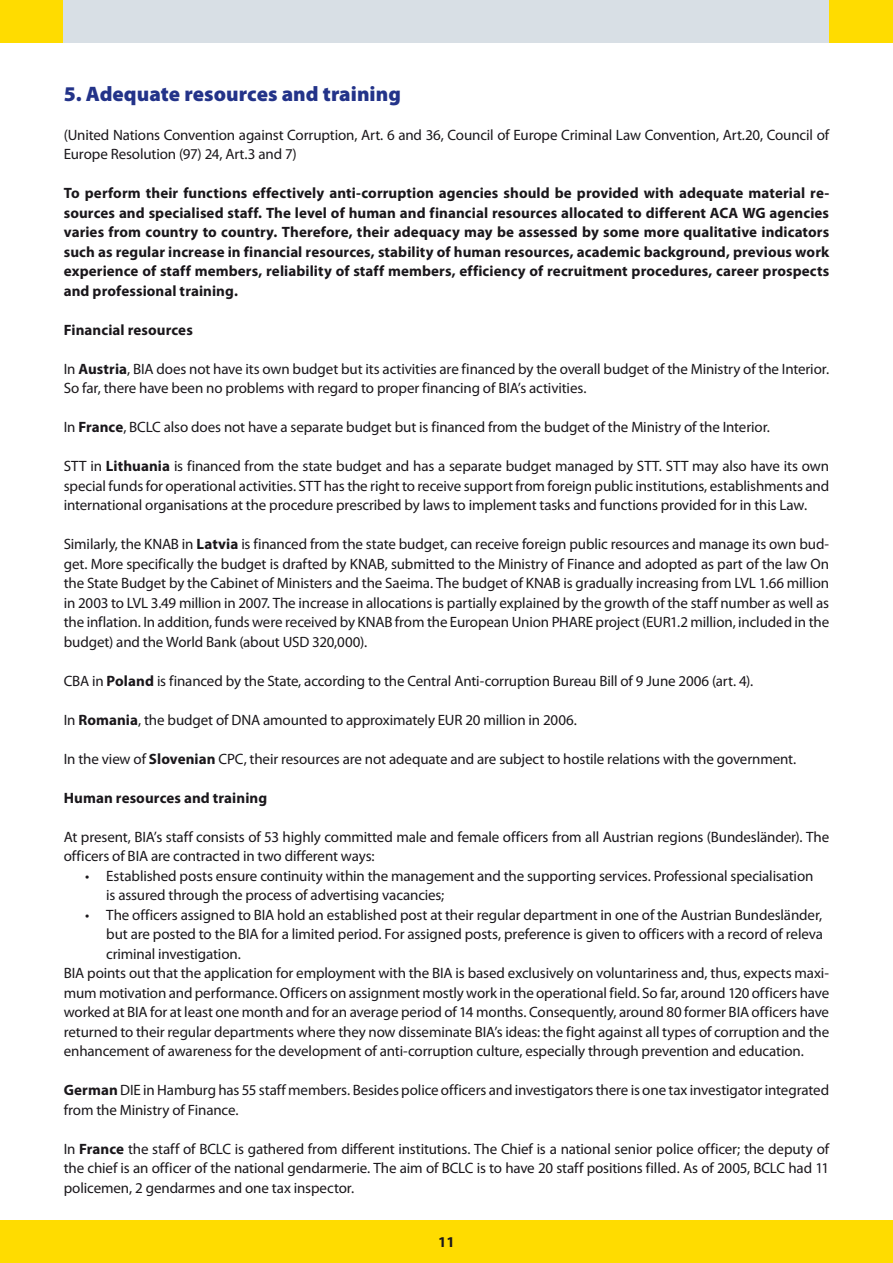
<style>
.page{position:relative;width:893px;height:1263px;background:#fff}
.page>*{position:absolute;margin:0;border:0;box-sizing:border-box;transform-origin:0 0}
.t1{font:900 21px "Myriad Pro";color:#233389}
.t2{font:15px/19.5px "Myriad Pro";letter-spacing:-.01em;color:#1a171b}
.t3{font:700 15px/19.5px "Myriad Pro";letter-spacing:.005em;color:#1a171b;text-align:justify}
.s1{font-weight:700}
</style>
<div class="page">
<div style="left:0;top:0;width:893px;height:43px;background:#ffdc00"></div>
<div style="left:0;top:1220px;width:893px;height:43px;background:#ffdc00"></div>
<div style="left:64px;top:0;width:765px;height:43px;background:#d8dfe5"></div>
<h1 class="t1" style="left:64px;top:80px;width:339px">5. Adequate resources and training</h1>
<p class="t2" style="left:64px;top:125px;width:767px">(United Nations Convention against Corruption, Art. 6 and 36, Council of Europe Criminal Law Convention, Art.20, Council of<br>Europe Resolution (97) 24, Art.3 and 7)</p>
<p class="t3" style="left:64px;top:183px;width:767px">To perform their functions effectively anti-corruption agencies should be provided with adequate material re&shy;sources and specialised staff. The level of human and financial resources allocated to different ACA WG agencies varies from country to country. Therefore, their adequacy may be assessed by some more qualitative indicators such as regular increase in financial resources, stability of human resources, academic background, previous work experience of staff members, reliability of staff members, efficiency of recruitment procedures, career prospects and professional training.</p>
<p class="t3" style="left:64px;top:319px;width:131px">Financial resources</p>
<p class="t2" style="left:64px;top:359px;width:766px">In <span class="s1">Austria</span>, BIA does not have its own budget but its activities are financed by the overall budget of the Ministry of the Interior.<br>So far, there have been no problems with regard to proper financing of BIA’s activities.</p>
<p class="t2" style="left:64px;top:417px;width:706px">In <span class="s1">France</span>, BCLC also does not have a separate budget but is financed from the budget of the Ministry of the Interior.</p>
<p class="t2" style="left:64px;top:456px;width:767px;text-align:justify">STT in <span class="s1">Lithuania</span> is financed from the state budget and has a separate budget managed by STT. STT may also have its own special funds for operational activities. STT has the right to receive support from foreign public institutions, establishments and international organisations at the procedure prescribed by laws to implement tasks and functions provided for in this Law.</p>
<p class="t2" style="left:64px;top:534px;width:767px;text-align:justify">Similarly, the KNAB in <span class="s1">Latvia</span> is financed from the state budget, can receive foreign public resources and manage its own bud&shy;get. More specifically the budget is drafted by KNAB, submitted to the Ministry of Finance and adopted as part of the law On the State Budget by the Cabinet of Ministers and the Saeima. The budget of KNAB is gradually increasing from LVL 1.66 million in 2003 to LVL 3.49 million in 2007. The increase in allocations is partially explained by the growth of the staff number as well as the inflation. In addition, funds were received by KNAB from the European Union PHARE project (EUR1.2 million, included in the budget) and the World Bank (about USD 320,000).</p>
<p class="t2" style="left:64px;top:671px;width:690px">CBA in <span class="s1">Poland</span> is financed by the State, according to the Central Anti-corruption Bureau Bill of 9 June 2006 (art. 4).</p>
<p class="t2" style="left:64px;top:710px;width:513px">In <span class="s1">Romania</span>, the budget of DNA amounted to approximately EUR 20 million in 2006.</p>
<p class="t2" style="left:64px;top:749px;width:733px">In the view of <span class="s1">Slovenian</span> CPC, their resources are not adequate and are subject to hostile relations with the government.</p>
<p class="t3" style="left:64px;top:787px;width:205px">Human resources and training</p>
<p class="t2" style="left:64px;top:827px;width:767px">At present, BIA’s staff consists of 53 highly committed male and female officers from all Austrian regions (Bundesländer). The officers of BIA are contracted in two different ways:</p>
<p class="t2" style="left:106px;top:866px;width:709px;text-indent:-21px">• Established posts ensure continuity within the management and the supporting services. Professional specialisation is assured through the process of advertising vacancies;</p>
<p class="t2" style="left:85px;top:905px;width:739px">• The officers assigned to BIA hold an established post at their regular department in one of the Austrian Bundesländer,</p>
<p class="t2" style="left:106px;top:924px;width:718px">but are posted to the BIA for a limited period. For assigned posts, preference is given to officers with a record of releva</p>
<p class="t2" style="left:106px;top:944px;width:135px">criminal investigation.</p>
<p class="t2" style="left:64px;top:963px;width:767px">BIA points out that the application for employment with the BIA is based exclusively on voluntariness and, thus, expects maxi-</p>
<p class="t2" style="left:64px;top:983px;width:767px">mum motivation and performance. Officers on assignment mostly work in the operational field. So far, around 120 officers have</p>
<p class="t2" style="left:64px;top:1002px;width:767px">worked at BIA for at least one month and for an average period of 14 months. Consequently, around 80 former BIA officers have</p>
<p class="t2" style="left:64px;top:1022px;width:767px">returned to their regular departments where they now disseminate BIA’s ideas: the fight against all types of corruption and the</p>
<p class="t2" style="left:64px;top:1041px;width:740px">enhancement of awareness for the development of anti-corruption culture, especially through prevention and education.</p>
<p class="t2" style="left:64px;top:1080px;width:767px"><span class="s1">German</span> DIE in Hamburg has 55 staff members. Besides police officers and investigators there is one tax investigator integrated from the Ministry of Finance.</p>
<p class="t2" style="left:64px;top:1139px;width:767px;text-align:justify">In <span class="s1">France</span> the staff of BCLC is gathered from different institutions. The Chief is a national senior police officer; the deputy of the chief is an officer of the national gendarmerie. The aim of BCLC is to have 20 staff positions filled. As of 2005, BCLC had 11 policemen, 2 gendarmes and one tax inspector.</p>
<p class="t3" style="left:438px;top:1232px;width:18px">11</p>
</div>
